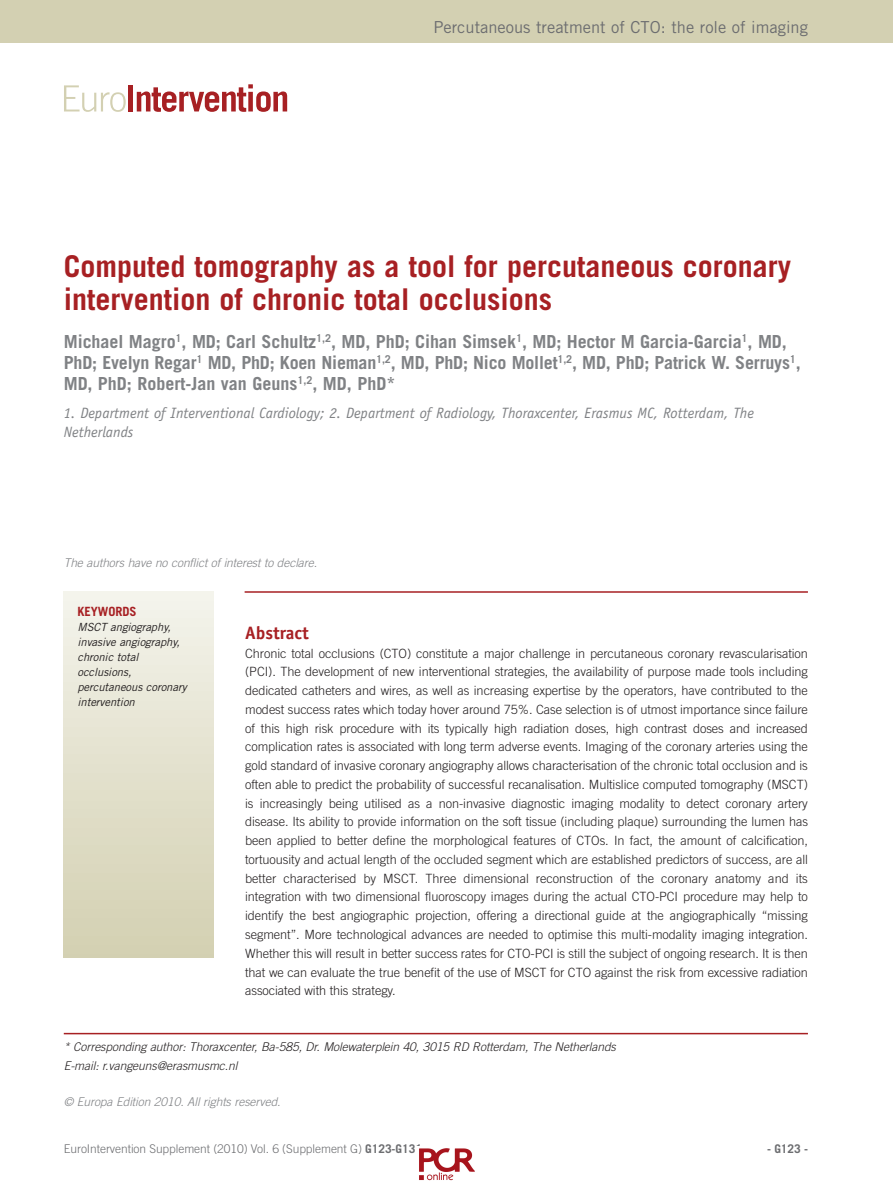
<style>
.page{position:relative;width:893px;height:1191px;background:#fff}
.page>*{position:absolute;margin:0;border:0;box-sizing:border-box;transform-origin:0 0}
.t1{font:700 30px/33px "Trade Gothic LT Std";color:#a72023}
.t2{font:700 18px/21px "Trade Gothic LT Std";letter-spacing:-.005em;color:#808285}
.t3{font:700 18px "Officina Sans Std";color:#a72023}
.t4{font:16.5px "Trade Gothic LT Std";color:#6c6d70}
.t5{font:italic 15px/19.5px "Officina Sans Std";color:#808285}
.t6{font:300 12.75px/18.8px "Trade Gothic LT Std";letter-spacing:-.005em;color:#231f20;text-align:justify}
.t7{font:700 12.75px "Trade Gothic LT Std";letter-spacing:-.005em;color:#a72023}
.t8{font:italic 300 12px/18.8px "Trade Gothic LT Std";letter-spacing:-.005em;color:#231f20}
.t9{font:italic 300 12px "Trade Gothic LT Std";letter-spacing:-.005em;color:#808285}
.t10{font:300 12px "Trade Gothic LT Std";letter-spacing:-.005em;color:#6c6d70}
.t11{font:700 12px "Trade Gothic LT Std";color:#6c6d70}
.t12{font:italic 11.25px/15px "Trade Gothic LT Std";letter-spacing:-.005em;color:#231f20}
.s1{font-weight:700}
</style>
<div class="page">
<div style="left:0;top:0;width:893px;height:43px;background:#d3d0b2"></div>
<div style="left:64px;top:592px;width:150px;height:365px;background:linear-gradient(to bottom,#f4f3eb,#d3cfb0)"></div>
<hr style="left:245px;top:591px;width:563px;height:2px;background:#a72023">
<hr style="left:64px;top:1032px;width:744px;height:2px;background:#a72023">
<svg style="left:64px;top:85px;width:62px;height:27px"></svg>
<div style="left:128px;top:85px;width:5px;height:26px;background:#a72023"></div>
<svg style="left:137px;top:84px;width:150px;height:28px"></svg>
<img style="left:419px;top:1148px;width:56px;height:33px">
<p class="t4" style="left:433px;top:18px;width:376px">Percutaneous treatment of CTO: the role of imaging</p>
<h1 class="t1" style="left:64px;top:252px;width:729px">Computed tomography as a tool for percutaneous coronary intervention of chronic total occlusions</h1>
<h2 class="t2" style="left:64px;top:333px;width:738px">Michael Magro<sup>1</sup>, MD; Carl Schultz<sup>1,2</sup>, MD, PhD; Cihan Simsek<sup>1</sup>, MD; Hector M Garcia-Garcia<sup>1</sup>, MD,<br>PhD; Evelyn Regar<sup>1</sup> MD, PhD; Koen Nieman<sup>1,2</sup>, MD, PhD; Nico Mollet<sup>1,2</sup>, MD, PhD; Patrick W. Serruys<sup>1</sup>,<br>MD, PhD; Robert-Jan van Geuns<sup>1,2</sup>, MD, PhD*</h2>
<p class="t5" style="left:64px;top:404px;width:692px">1. Department of Interventional Cardiology; 2. Department of Radiology, Thoraxcenter, Erasmus MC, Rotterdam, The<br>Netherlands</p>
<p class="t9" style="left:64px;top:558px;width:255px">The authors have no conflict of interest to declare.</p>
<p class="t7" style="left:77px;top:607px;width:61px">KEYWORDS</p>
<p class="t12" style="left:77px;top:621px;width:111px">MSCT angiography, invasive angiography, chronic total occlusions, percutaneous coronary intervention</p>
<h2 class="t3" style="left:245px;top:626px;width:65px">Abstract</h2>
<p class="t6" style="left:245px;top:645px;width:564px">Chronic total occlusions (CTO) constitute a major challenge in percutaneous coronary revascularisation (PCI). The development of new interventional strategies, the availability of purpose made tools including dedicated catheters and wires, as well as increasing expertise by the operators, have contributed to the modest success rates which today hover around 75%. Case selection is of utmost importance since failure of this high risk procedure with its typically high radiation doses, high contrast doses and increased complication rates is associated with long term adverse events. Imaging of the coronary arteries using the gold standard of invasive coronary angiography allows characterisation of the chronic total occlusion and is often able to predict the probability of successful recanalisation. Multislice computed tomography (MSCT) is increasingly being utilised as a non-invasive diagnostic imaging modality to detect coronary artery disease. Its ability to provide information on the soft tissue (including plaque) surrounding the lumen has been applied to better define the morphological features of CTOs. In fact, the amount of calcification, tortuousity and actual length of the occluded segment which are established predictors of success, are all better characterised by MSCT. Three dimensional reconstruction of the coronary anatomy and its integration with two dimensional fluoroscopy images during the actual CTO-PCI procedure may help to identify the best angiographic projection, offering a directional guide at the angiographically “missing segment”. More technological advances are needed to optimise this multi-modality imaging integration.<br>Whether this will result in better success rates for CTO-PCI is still the subject of ongoing research. It is then that we can evaluate the true benefit of the use of MSCT for CTO against the risk from excessive radiation associated with this strategy.</p>
<p class="t8" style="left:64px;top:1038px;width:554px">* Corresponding author: Thoraxcenter, Ba-585, Dr. Molewaterplein 40, 3015 RD Rotterdam, The Netherlands<br>E-mail: r.vangeuns@erasmusmc.nl</p>
<p class="t9" style="left:64px;top:1097px;width:218px">© Europa Edition 2010. All rights reserved.</p>
<p class="t10" style="left:64px;top:1144px;width:360px">EuroIntervention Supplement (2010) Vol. 6 (Supplement G) <span class="s1">G123-G131</span></p>
<p class="t11" style="left:767px;top:1144px;width:42px">- G123 -</p>
</div>
